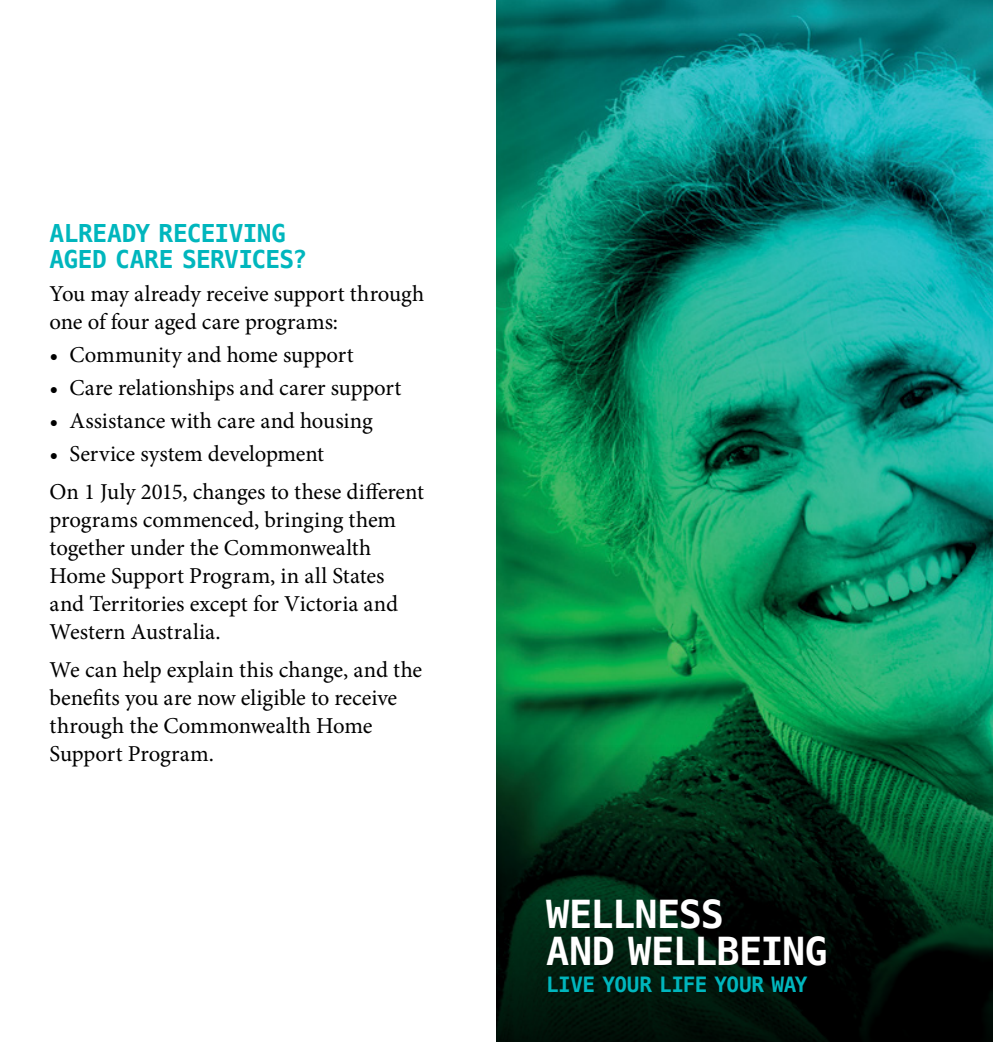
<style>
.page{position:relative;width:993px;height:1042px;background:#fff}
.page>*{position:absolute;margin:0;border:0;box-sizing:border-box;transform-origin:0 0}
.t1{font:700 38.5px/36.8px "Menlo";letter-spacing:-.02em;color:#fff}
.t2{font:700 24.5px/26.2px "Menlo";letter-spacing:-.02em;color:#00b6bd}
.t3{font:22.75px/28px "Minion Pro";letter-spacing:-.005em;color:#000}
.t4{font:700 21px "Menlo";letter-spacing:-.025em;color:#00b6bd}
</style>
<div class="page">
<img style="left:496px;top:0;width:496px;height:744px">
<svg style="left:496px;top:744px;width:496px;height:298px;background:#012714"></svg>
<p class="t2" style="left:50px;top:221px;width:259px">ALREADY RECEIVING<br>AGED CARE SERVICES?</p>
<p class="t3" style="left:50px;top:280px;width:376px">You may already receive support through one of four aged care programs:</p>
<p class="t3" style="left:50px;top:341px;width:305px">• Community and home support</p>
<p class="t3" style="left:50px;top:374px;width:353px">• Care relationships and carer support</p>
<p class="t3" style="left:50px;top:407px;width:324px">• Assistance with care and housing</p>
<p class="t3" style="left:50px;top:435px;width:375px;line-height:38px">• Service system development<br>On 1 July 2015, changes to these different</p>
<p class="t3" style="left:50px;top:506px;width:350px">programs commenced, bringing them together under the Commonwealth<br>Home Support Program, in all States and Territories except for Victoria and<br>Western Australia.</p>
<p class="t3" style="left:50px;top:656px;width:374px">We can help explain this change, and the benefits you are now eligible to receive through the Commonwealth Home<br>Support Program.</p>
<h1 class="t1" style="left:546px;top:897px;width:283px">WELLNESS<br>AND WELLBEING</h1>
<p class="t4" style="left:546px;top:970px;width:263px">LIVE YOUR LIFE YOUR WAY</p>
</div>
